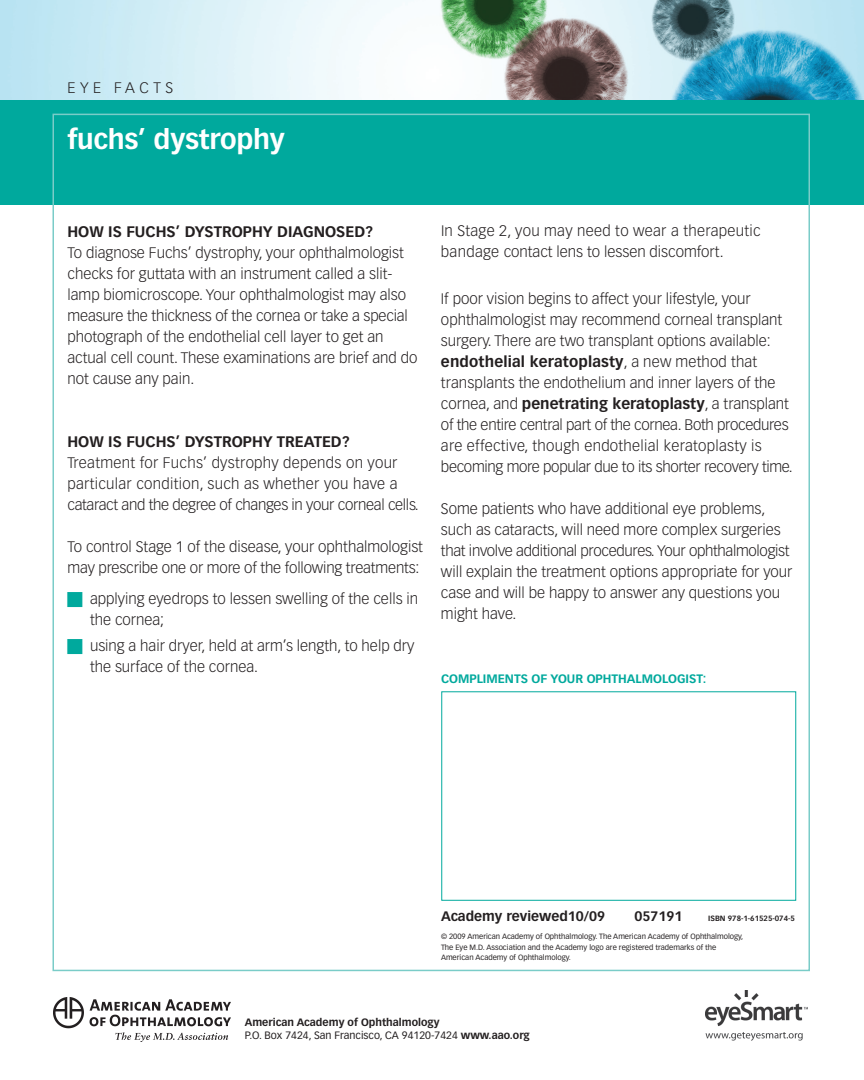
<style>
.page{position:relative;width:864px;height:1080px;background:#fff}
.page>*{position:absolute;margin:0;border:0;box-sizing:border-box;transform-origin:0 0}
.t1{font:700 27px "Vectora LH";letter-spacing:-.01em;color:#fff}
.t2{font:300 15px/21px "Vectora LH";color:#231f20}
.t3{font:300 15px/21px "Vectora LH";letter-spacing:.02em;color:#231f20}
.t4{font:700 15px "Vectora LH";color:#231f20}
.t5{font:300 15px "Vectora LH";letter-spacing:.3em;color:#231f20}
.t6{font:700 13.5px "Vectora LH";color:#231f20}
.t7{font:700 12px "Vectora LH";color:#00a99d}
.t8{font:700 10.5px/13.6px "Vectora LH";color:#231f20}
.t9{font:7.5px/10.5px "Vectora LH";color:#231f20}
.t10{font:700 7.5px "Vectora LH";color:#231f20}
.s1{font-weight:700}
.s2{font-weight:400}
</style>
<div class="page">
<img style="left:0;top:0;width:864px;height:100px">
<div style="left:0;top:100px;width:864px;height:106px;background:#00a99d"></div>
<img style="left:54px;top:997px;width:176px;height:44px">
<img style="left:705px;top:991px;width:102px;height:50px">
<p class="t5" style="left:68px;top:79px;width:107px">EYE FACTS</p>
<h1 class="t1" style="left:68px;top:123px;width:219px">fuchs’ dystrophy</h1>
<p class="t4" style="left:68px;top:222px;width:307px">HOW IS FUCHS’ DYSTROPHY DIAGNOSED?</p>
<p class="t2" style="left:68px;top:242px;width:351px">To diagnose Fuchs’ dystrophy, your ophthalmologist checks for guttata with an instrument called a slit&shy;lamp biomicroscope. Your ophthalmologist may also measure the thickness of the cornea or take a special photograph of the endothelial cell layer to get an actual cell count. These examinations are brief and do not cause any pain.</p>
<p class="t4" style="left:68px;top:432px;width:284px">HOW IS FUCHS’ DYSTROPHY TREATED?</p>
<p class="t3" style="left:68px;top:452px;width:353px">Treatment for Fuchs’ dystrophy depends on your particular condition, such as whether you have a cataract and the degree of changes in your corneal cells.</p>
<p class="t2" style="left:68px;top:536px;width:357px">To control Stage 1 of the disease, your ophthalmologist may prescribe one or more of the following treatments:</p>
<p class="t2" style="left:90px;top:589px;width:330px">applying eyedrops to lessen swelling of the cells in the cornea;</p>
<p class="t2" style="left:90px;top:635px;width:326px">using a hair dryer, held at arm’s length, to help dry the surface of the cornea.</p>
<p class="t3" style="left:441px;top:221px;width:321px">In Stage 2, you may need to wear a therapeutic bandage contact lens to lessen discomfort.</p>
<p class="t2" style="left:441px;top:288px;width:353px">If poor vision begins to affect your lifestyle, your ophthalmologist may recommend corneal transplant surgery. There are two transplant options available: <span class="s1">endothelial keratoplasty</span>, a new method that transplants the endothelium and inner layers of the cornea, and <span class="s1">penetrating keratoplasty</span>, a transplant of the entire central part of the cornea. Both procedures are effective, though endothelial keratoplasty is becoming more popular due to its shorter recovery time.</p>
<p class="t2" style="left:441px;top:498px;width:353px">Some patients who have additional eye problems, such as cataracts, will need more complex surgeries that involve additional procedures. Your ophthalmologist will explain the treatment options appropriate for your case and will be happy to answer any questions you might have.</p>
<p class="t7" style="left:441px;top:671px;width:267px">COMPLIMENTS OF YOUR OPHTHAlMOLOGIST:</p>
<p class="t6" style="left:441px;top:908px;width:166px">Academy reviewed10/09</p>
<p class="t6" style="left:634px;top:908px;width:49px">057191</p>
<p class="t10" style="left:708px;top:914px;width:88px">ISBN 978-1-61525-074-5</p>
<p class="t9" style="left:441px;top:932px;width:304px">© 2009 American Academy of Ophthalmology. The American Academy of Ophthalmology,<br>The Eye M.D. Association and the Academy logo are registered trademarks of the<br>American Academy of Ophthalmology.</p>
<p class="t8" style="left:245px;top:1015px;width:287px">American Academy of Ophthalmology<br><span class="s2">P.O. Box 7424, San Francisco, CA 94120-7424</span> www.aao.org</p>
</div>
